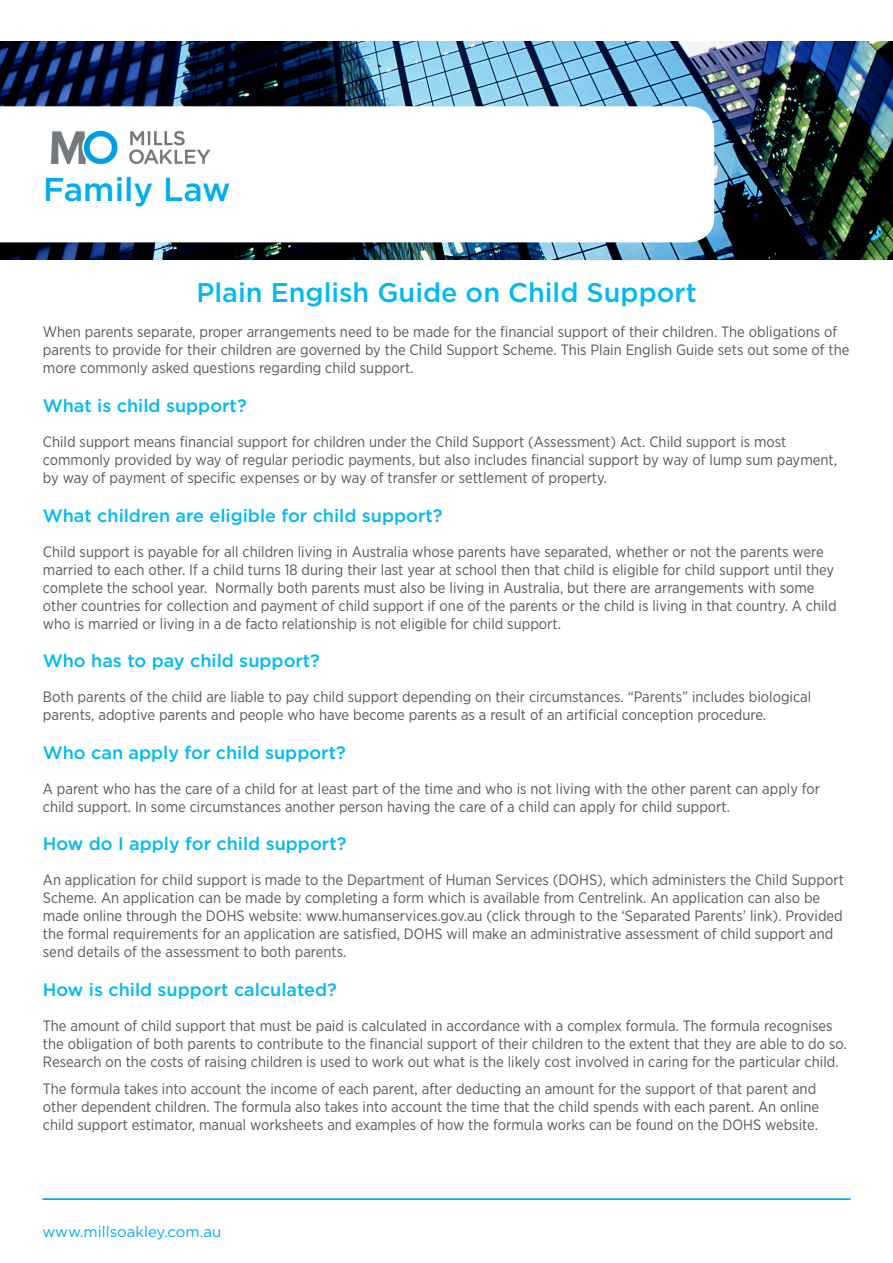
<style>
.page{position:relative;width:893px;height:1263px;background:#fff}
.page>*{position:absolute;margin:0;border:0;box-sizing:border-box;transform-origin:0 0}
.Main_Heading{font:500 33px "Gotham";color:#00aeef}
.Heading{font:500 27px "Gotham";color:#00baf1}
.Heading-2{font:500 18px "Gotham";color:#00baf1}
.Body_Copy{font:15px/18px "Gotham Narrow";color:#57585a}
.t1{font:15px "Gotham";color:#00aeef}
</style>
<div class="page">
<hr style="left:43px;top:1198px;width:807px;height:2px;background:#00aeef">
<img style="left:0;top:42px;width:893px;height:217px">
<svg style="left:0;top:106px;width:714px;height:136px"></svg>
<img style="left:43px;top:127px;width:177px;height:41px">
<p class="Main_Heading" style="left:43px;top:167px;width:189px">Family Law</p>
<p class="Heading" style="left:197px;top:275px;width:502px">Plain English Guide on Child Support</p>
<p class="Body_Copy" style="left:43px;top:323px;width:808px">When parents separate, proper arrangements need to be made for the financial support of their children. The obligations of parents to provide for their children are governed by the Child Support Scheme. This Plain English Guide sets out some of the more commonly asked questions regarding child support.</p>
<p class="Heading-2" style="left:43px;top:394px;width:205px">What is child support?</p>
<p class="Body_Copy" style="left:43px;top:432px;width:796px">Child support means financial support for children under the Child Support (Assessment) Act. Child support is most commonly provided by way of regular periodic payments, but also includes financial support by way of lump sum payment, by way of payment of specific expenses or by way of transfer or settlement of property.</p>
<p class="Heading-2" style="left:43px;top:503px;width:401px">What children are eligible for child support?</p>
<p class="Body_Copy" style="left:43px;top:542px;width:795px">Child support is payable for all children living in Australia whose parents have separated, whether or not the parents were married to each other. If a child turns 18 during their last year at school then that child is eligible for child support until they complete the school year. Normally both parents must also be living in Australia, but there are arrangements with some other countries for collection and payment of child support if one of the parents or the child is living in that country. A child who is married or living in a de facto relationship is not eligible for child support.</p>
<p class="Heading-2" style="left:43px;top:649px;width:279px">Who has to pay child support?</p>
<p class="Body_Copy" style="left:43px;top:688px;width:770px">Both parents of the child are liable to pay child support depending on their circumstances. “Parents” includes biological parents, adoptive parents and people who have become parents as a result of an artificial conception procedure.</p>
<p class="Heading-2" style="left:43px;top:741px;width:304px">Who can apply for child support?</p>
<p class="Body_Copy" style="left:43px;top:779px;width:779px">A parent who has the care of a child for at least part of the time and who is not living with the other parent can apply for child support. In some circumstances another person having the care of a child can apply for child support.</p>
<p class="Heading-2" style="left:43px;top:832px;width:305px">How do I apply for child support?</p>
<p class="Body_Copy" style="left:43px;top:871px;width:802px">An application for child support is made to the Department of Human Services (DOHS), which administers the Child Support Scheme. An application can be made by completing a form which is available from Centrelink. An application can also be made online through the DOHS website: www.humanservices.gov.au (click through to the ‘Separated Parents’ link). Provided the formal requirements for an application are satisfied, DOHS will make an administrative assessment of child support and send details of the assessment to both parents.</p>
<p class="Heading-2" style="left:43px;top:978px;width:295px">How is child support calculated?</p>
<p class="Body_Copy" style="left:43px;top:1016px;width:805px">The amount of child support that must be paid is calculated in accordance with a complex formula. The formula recognises the obligation of both parents to contribute to the financial support of their children to the extent that they are able to do so.<br>Research on the costs of raising children is used to work out what is the likely cost involved in caring for the particular child.</p>
<p class="Body_Copy" style="left:43px;top:1079px;width:778px">The formula takes into account the income of each parent, after deducting an amount for the support of that parent and other dependent children. The formula also takes into account the time that the child spends with each parent. An online child support estimator, manual worksheets and examples of how the formula works can be found on the DOHS website.</p>
<p class="t1" style="left:43px;top:1222px;width:180px">www.millsoakley.com.au</p>
</div>
